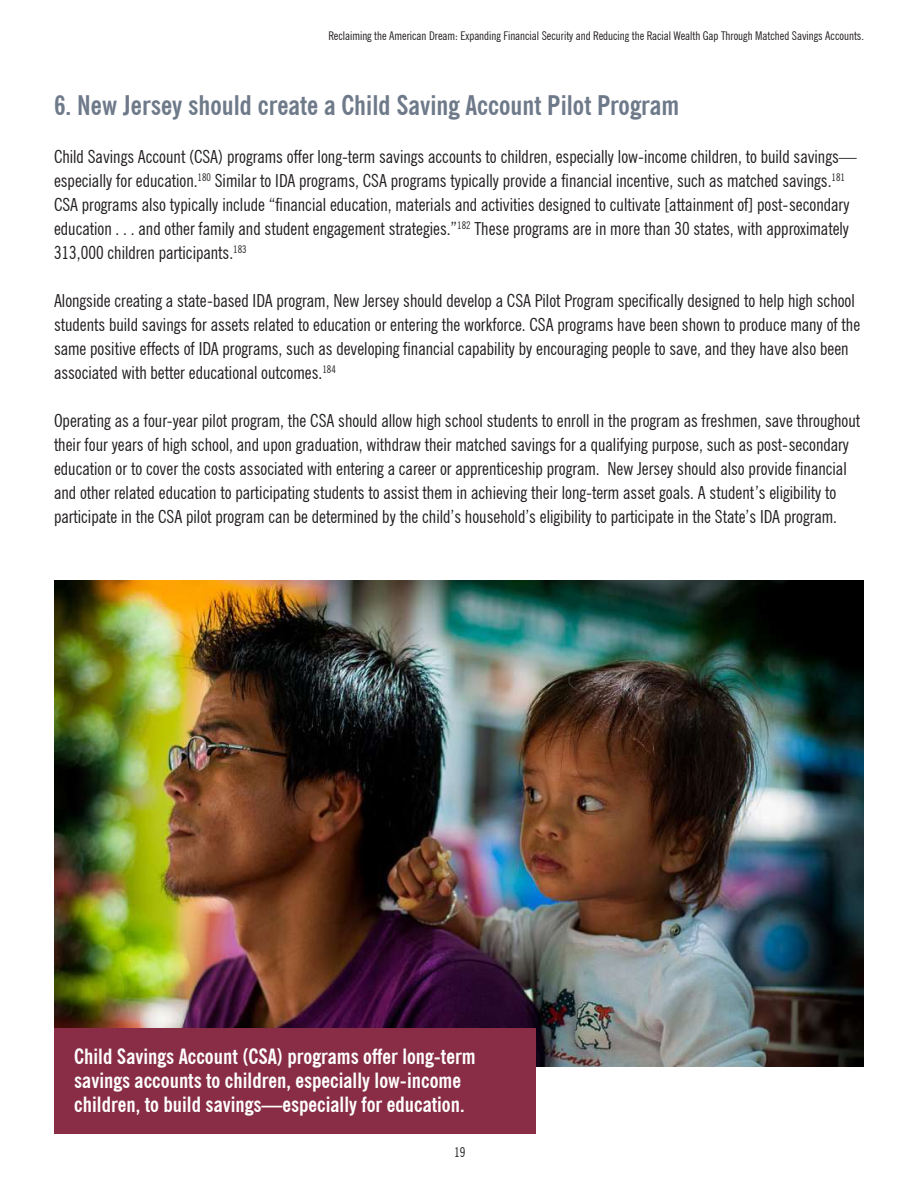
<style>
.page{position:relative;width:918px;height:1188px;background:#fff}
.page>*{position:absolute;margin:0;border:0;box-sizing:border-box;transform-origin:0 0}
.t1{font:700 condensed 27px "News Gothic BT";color:#6e7a8a}
.t2{font:700 condensed 21px/24px "News Gothic BT";color:#fff}
.t3{font:condensed 18px/24px "News Gothic BT";color:#231f20}
.t4{font:condensed 13.5px "News Gothic BT";color:#231f20}
.t5{font:condensed 12px "News Gothic BT";color:#231f20}
</style>
<div class="page">
<img style="left:54px;top:580px;width:810px;height:486px">
<div style="left:54px;top:1028px;width:482px;height:106px;background:#892d46"></div>
<p class="t5" style="left:329px;top:29px;width:537px">Reclaiming the American Dream: Expanding Financial Security and Reducing the Racial Wealth Gap Through Matched Savings Accounts.</p>
<h1 class="t1" style="left:54px;top:89px;width:627px">6. New Jersey should create a Child Saving Account Pilot Program</h1>
<p class="t3" style="left:54px;top:144px;width:804px">Child Savings Account (CSA) programs offer long-term savings accounts to children, especially low-income children, to build savings— especially for education.<sup>180</sup> Similar to IDA programs, CSA programs typically provide a financial incentive, such as matched savings.<sup>181<br></sup>CSA programs also typically include “financial education, materials and activities designed to cultivate [attainment of] post-secondary education . . . and other family and student engagement strategies.”<sup>182</sup> These programs are in more than 30 states, with approximately 313,000 children participants.<sup>183</sup></p>
<p class="t3" style="left:54px;top:288px;width:808px">Alongside creating a state-based IDA program, New Jersey should develop a CSA Pilot Program specifically designed to help high school students build savings for assets related to education or entering the workforce. CSA programs have been shown to produce many of the same positive effects of IDA programs, such as developing financial capability by encouraging people to save, and they have also been associated with better educational outcomes.<sup>184</sup></p>
<p class="t3" style="left:54px;top:408px;width:808px">Operating as a four-year pilot program, the CSA should allow high school students to enroll in the program as freshmen, save throughout their four years of high school, and upon graduation, withdraw their matched savings for a qualifying purpose, such as post-secondary education or to cover the costs associated with entering a career or apprenticeship program. New Jersey should also provide financial and other related education to participating students to assist them in achieving their long-term asset goals. A student’s eligibility to participate in the CSA pilot program can be determined by the child’s household’s eligibility to participate in the State’s IDA program.</p>
<p class="t2" style="left:74px;top:1045px;width:403px">Child Savings Account (CSA) programs offer long-term savings accounts to children, especially low-income children, to build savings—especially for education.</p>
<p class="t4" style="left:454px;top:1145px;width:13px">19</p>
</div>
